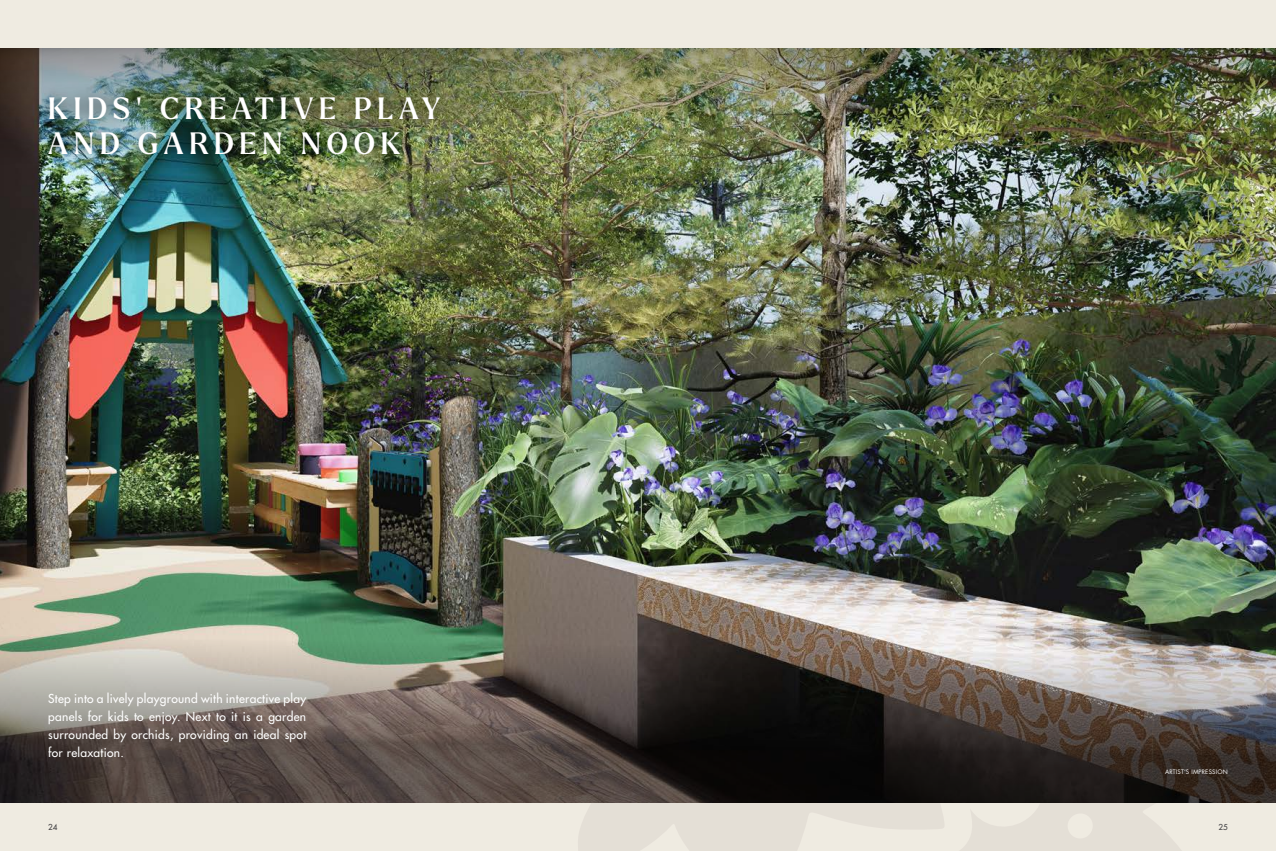
<style>
.page{position:relative;width:1276px;height:851px;background:#fff}
.page>*{position:absolute;margin:0;border:0;box-sizing:border-box;transform-origin:0 0}
.t1{font:500 30px/35px "Larken";letter-spacing:.195em;color:#fff}
.t2{font:500 12px/18px "Futura Std";letter-spacing:.025em;color:#fff;text-align:justify}
.t3{font:500 8px "Futura Std";color:#414042}
.t4{font:6px "Futura Std";letter-spacing:.03em;color:#fff}
</style>
<div class="page">
<div style="left:0;top:0;width:1276px;height:850px;background:#efebe1"></div>
<svg style="left:496px;top:802px;width:343px;height:48px;fill:#e4dfd6"></svg>
<svg style="left:839px;top:802px;width:389px;height:48px;fill:#e4dfd6"></svg>
<img style="left:0;top:167px;width:1276px;height:431px">
<img style="left:0;top:598px;width:1276px;height:204px">
<img style="left:0;top:48px;width:1276px;height:119px">
<div style="left:34px;top:82px;width:420px;height:87px;background:#000;opacity:.9"></div>
<h1 class="t1" style="left:48px;top:91px;width:394px">KIDS’ CREATIVE PLAY<br>AND GARDEN NOOK</h1>
<p class="t2" style="left:48px;top:689px;width:259px">Step into a lively playground with interactive play panels for kids to enjoy. Next to it is a garden surrounded by orchids, providing an ideal spot for relaxation.</p>
<p class="t4" style="left:1165px;top:768px;width:64px">ARTIST’S IMPRESSION</p>
<p class="t3" style="left:48px;top:822px;width:11px">24</p>
<p class="t3" style="left:1218px;top:822px;width:11px">25</p>
</div>
